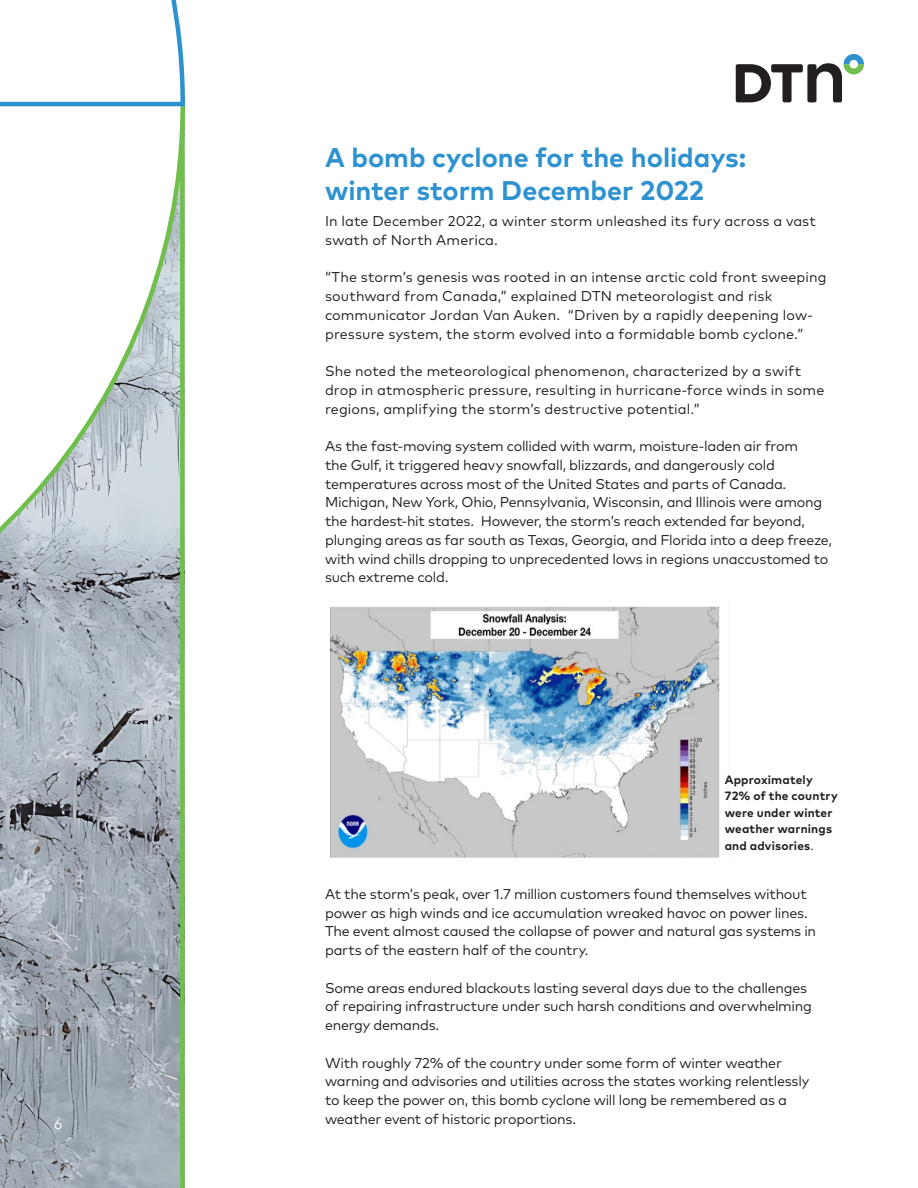
<style>
.page{position:relative;width:918px;height:1188px;background:#fff}
.page>*{position:absolute;margin:0;border:0;box-sizing:border-box;transform-origin:0 0}
.t1{font:700 27px/32.4px "Mark Pro";color:#2e92d0}
.Body{font:14.25px/18.8px "Mark Pro";letter-spacing:-.015em;color:#231f20}
.Body-2{font:14.25px/18.8px "Mark Pro";letter-spacing:.005em;color:#231f20}
.t2{font:14.25px "Mark Pro";color:#fff}
.Body-3{font:700 12px/16.5px "Mark Pro";letter-spacing:.015em;color:#231f20}
.s1{font-weight:400}
</style>
<div class="page">
<img style="left:0;top:559px;width:180px;height:629px">
<div style="left:180px;top:102px;width:5px;height:1086px;background:#70bf4c"></div>
<svg style="left:736px;top:54px;width:128px;height:48px"></svg>
<svg style="left:0;top:109px;width:185px;height:450px"></svg>
<svg style="left:0;top:0;width:185px;height:109px"></svg>
<img style="left:330px;top:606px;width:390px;height:252px">
<p class="t2" style="left:54px;top:1113px;width:10px">6</p>
<p class="t1" style="left:325px;top:139px;width:423px">A bomb cyclone for the holidays: winter storm December 2022</p>
<p class="Body-2" style="left:325px;top:211px;width:493px">In late December 2022, a winter storm unleashed its fury across a vast swath of North America.</p>
<p class="Body-2" style="left:325px;top:267px;width:503px">“The storm’s genesis was rooted in an intense arctic cold front sweeping southward from Canada,” explained DTN meteorologist and risk communicator Jordan Van Auken. “Driven by a rapidly deepening low&shy;pressure system, the storm evolved into a formidable bomb cyclone.”</p>
<p class="Body-2" style="left:325px;top:361px;width:501px">She noted the meteorological phenomenon, characterized by a swift drop in atmospheric pressure, resulting in hurricane-force winds in some regions, amplifying the storm’s destructive potential.”</p>
<p class="Body" style="left:325px;top:436px;width:509px">As the fast-moving system collided with warm, moisture-laden air from<br>the Gulf, it triggered heavy snowfall, blizzards, and dangerously cold temperatures across most of the United States and parts of Canada.<br>Michigan, New York, Ohio, Pennsylvania, Wisconsin, and Illinois were among the hardest-hit states. However, the storm’s reach extended far beyond, plunging areas as far south as Texas, Georgia, and Florida into a deep freeze, with wind chills dropping to unprecedented lows in regions unaccustomed to such extreme cold.</p>
<p class="Body-3" style="left:725px;top:770px;width:115px">Approximately<br>72% of the country were under winter weather warnings and advisories<span class="s1">.</span></p>
<p class="Body" style="left:325px;top:883px;width:493px">At the storm’s peak, over 1.7 million customers found themselves without power as high winds and ice accumulation wreaked havoc on power lines.<br>The event almost caused the collapse of power and natural gas systems in parts of the eastern half of the country.</p>
<p class="Body" style="left:325px;top:977px;width:488px">Some areas endured blackouts lasting several days due to the challenges of repairing infrastructure under such harsh conditions and overwhelming energy demands.</p>
<p class="Body" style="left:325px;top:1052px;width:486px">With roughly 72% of the country under some form of winter weather warning and advisories and utilities across the states working relentlessly to keep the power on, this bomb cyclone will long be remembered as a weather event of historic proportions.</p>
</div>
